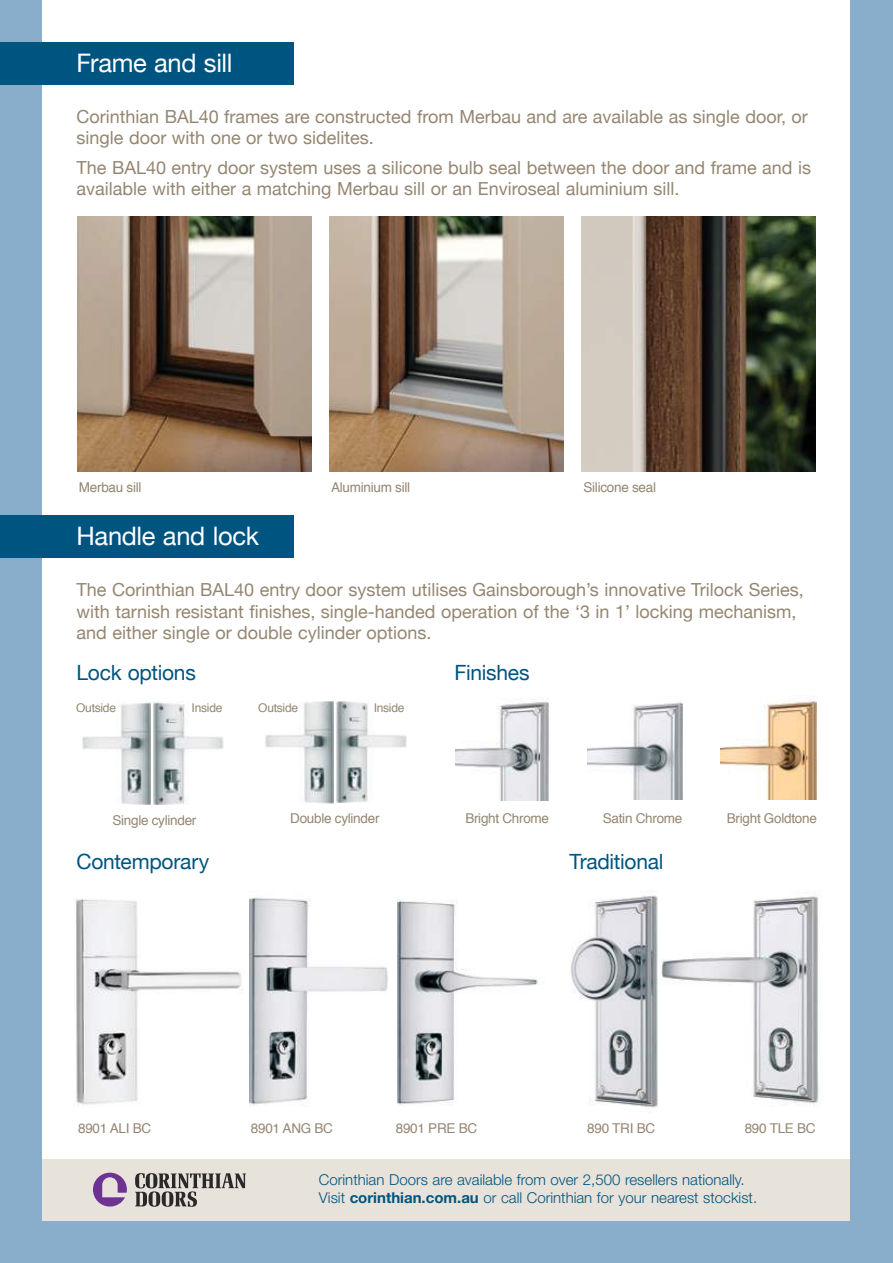
<style>
.page{position:relative;width:893px;height:1263px;background:#88aecb}
.page>*{position:absolute;margin:0;border:0;box-sizing:border-box;transform-origin:0 0}
.t1{font:25.5px "Helvetica Neue";letter-spacing:-.01em;color:#fff}
.t2{font:21px "Helvetica Neue";letter-spacing:-.01em;color:#005480}
.t3{font:18px/21px "Helvetica Neue";color:#948671}
.t4{font:300 15px/18px "Helvetica Neue";color:#005480}
.t5{font:13.5px "Helvetica";letter-spacing:-.02em;color:#948671}
.t6{font:12px "Helvetica";letter-spacing:-.02em;color:#948671}
.s1{font-weight:700}
</style>
<div class="page">
<div style="left:43px;top:0;width:807px;height:1220px;background:#fff"></div>
<div style="left:43px;top:1159px;width:807px;height:61px;background:#e7e2da"></div>
<svg style="left:135px;top:1173px;width:111px;height:34px"></svg>
<svg style="left:93px;top:1173px;width:34px;height:33px"></svg>
<div style="left:0;top:43px;width:293px;height:42px;background:#005480"></div>
<div style="left:0;top:515px;width:293px;height:43px;background:#005480"></div>
<img style="left:77px;top:216px;width:234px;height:255px">
<img style="left:330px;top:216px;width:233px;height:255px">
<img style="left:582px;top:216px;width:234px;height:255px">
<img style="left:721px;top:696px;width:95px;height:104px">
<img style="left:455px;top:697px;width:94px;height:103px">
<img style="left:82px;top:702px;width:69px;height:103px">
<img style="left:153px;top:701px;width:71px;height:104px">
<img style="left:265px;top:701px;width:69px;height:103px">
<img style="left:336px;top:701px;width:71px;height:102px">
<img style="left:587px;top:702px;width:96px;height:98px">
<img style="left:570px;top:895px;width:88px;height:213px">
<img style="left:661px;top:892px;width:158px;height:213px">
<img style="left:397px;top:899px;width:141px;height:207px">
<img style="left:249px;top:897px;width:139px;height:209px">
<img style="left:76px;top:899px;width:167px;height:206px">
<h1 class="t1" style="left:77px;top:48px;width:157px">Frame and sill</h1>
<p class="t3" style="left:77px;top:106px;width:733px">Corinthian BAL40 frames are constructed from Merbau and are available as single door, or single door with one or two sidelites.</p>
<p class="t3" style="left:77px;top:157px;width:736px">The BAL40 entry door system uses a silicone bulb seal between the door and frame and is available with either a matching Merbau sill or an Enviroseal aluminium sill.</p>
<p class="t5" style="left:79px;top:476px;width:64px">Merbau sill</p>
<p class="t5" style="left:331px;top:476px;width:80px">Aluminium sill</p>
<p class="t5" style="left:583px;top:476px;width:74px">Silicone seal</p>
<h1 class="t1" style="left:77px;top:521px;width:184px">Handle and lock</h1>
<p class="t3" style="left:77px;top:579px;width:729px">The Corinthian BAL40 entry door system utilises Gainsborough’s innovative Trilock Series, with tarnish resistant finishes, single-handed operation of the ‘3 in 1’ locking mechanism, and either single or double cylinder options.</p>
<p class="t2" style="left:77px;top:660px;width:121px">Lock options</p>
<p class="t6" style="left:76px;top:698px;width:41px">Outside</p>
<p class="t6" style="left:258px;top:698px;width:41px">Outside</p>
<p class="t6" style="left:192px;top:698px;width:32px">Inside</p>
<p class="t6" style="left:374px;top:698px;width:32px">Inside</p>
<p class="t2" style="left:454px;top:660px;width:77px">Finishes</p>
<p class="t5" style="left:112px;top:810px;width:85px">Single cylinder</p>
<p class="t5" style="left:290px;top:808px;width:91px">Double cylinder</p>
<p class="t5" style="left:465px;top:808px;width:85px">Bright Chrome</p>
<p class="t5" style="left:603px;top:808px;width:81px">Satin Chrome</p>
<p class="t5" style="left:727px;top:808px;width:92px">Bright Goldtone</p>
<p class="t2" style="left:77px;top:849px;width:134px">Contemporary</p>
<p class="t2" style="left:570px;top:849px;width:95px">Traditional</p>
<p class="t5" style="left:78px;top:1118px;width:75px">8901 ALI BC</p>
<p class="t5" style="left:251px;top:1118px;width:84px">8901 ANG BC</p>
<p class="t5" style="left:396px;top:1118px;width:83px">8901 PRE BC</p>
<p class="t5" style="left:587px;top:1118px;width:69px">890 TRI BC</p>
<p class="t5" style="left:745px;top:1118px;width:72px">890 TLE BC</p>
<p class="t4" style="left:319px;top:1171px;width:440px">Corinthian Doors are available from over 2,500 resellers nationally.<br>Visit <span class="s1">corinthian.com.au</span> or call Corinthian for your nearest stockist.</p>
</div>
